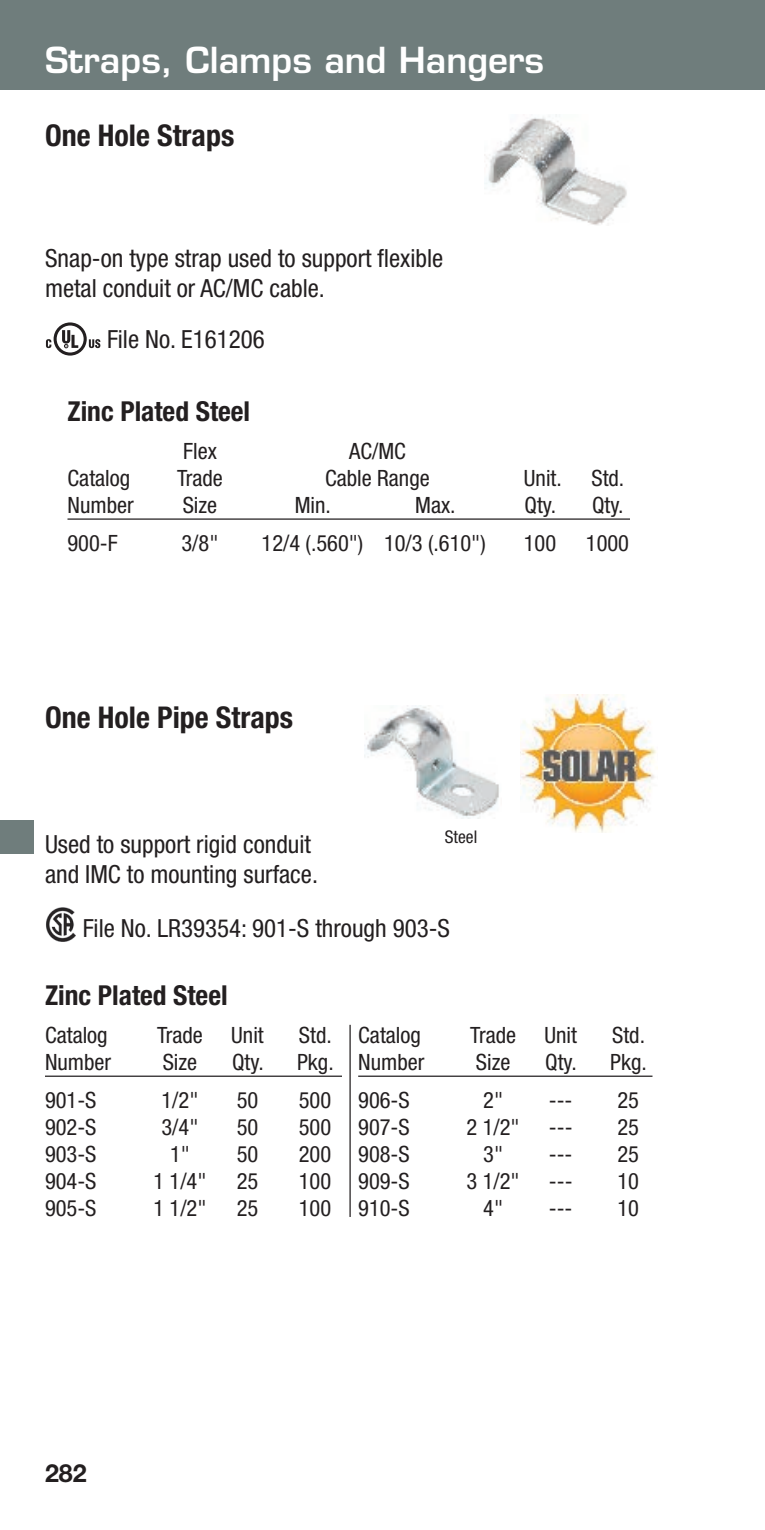
<style>
.page{position:relative;width:765px;height:1530px;background:#fff}
.page>*{position:absolute;margin:0;border:0;box-sizing:border-box;transform-origin:0 0}
.t1{font:600 35px "Eurostile";color:#fff}
.t2{font:700 condensed 30px "Helvetica Neue";color:#231f20}
.t3{font:700 condensed 27.5px "Helvetica Neue";color:#231f20}
.t4{font:condensed 25px/30px "Helvetica Neue";color:#231f20}
.t5{font:700 25px "Helvetica Neue";color:#231f20}
.t6{font:condensed 22.5px "Helvetica Neue";color:#231f20}
.t7{font:condensed 17.5px "Helvetica Neue";color:#231f20}
</style>
<div class="page">
<div style="left:0;top:0;width:765px;height:90px;background:#6f7d7c"></div>
<svg style="left:46px;top:322px;width:54px;height:34px"></svg>
<hr style="left:68px;top:518px;width:562px;height:2px;background:#231f20">
<img style="left:46px;top:907px;width:30px;height:35px">
<hr style="left:45px;top:1076px;width:297px;height:1px;background:#231f20">
<hr style="left:358px;top:1076px;width:294px;height:1px;background:#231f20">
<hr style="left:349px;top:1025px;width:2px;height:192px;background:#231f20">
<img style="left:484px;top:115px;width:143px;height:110px">
<img style="left:364px;top:706px;width:135px;height:113px">
<div style="left:0;top:820px;width:34px;height:34px;background:#6f7d7c"></div>
<img style="left:520px;top:695px;width:136px;height:137px">
<h1 class="t1" style="left:45px;top:38px;width:501px">Straps, Clamps and Hangers</h1>
<h2 class="t2" style="left:45px;top:117px;width:191px">One Hole Straps</h2>
<p class="t4" style="left:45px;top:243px;width:400px">Snap-on type strap used to support flexible metal conduit or AC/MC cable.</p>
<p class="t4" style="left:107px;top:324px;width:159px">File No. E161206</p>
<p class="t3" style="left:68px;top:394px;width:184px">Zinc Plated Steel</p>
<p class="t6" style="left:183px;top:438px;width:35px">Flex</p>
<p class="t6" style="left:349px;top:438px;width:58px">AC/MC</p>
<p class="t6" style="left:68px;top:465px;width:64px">Catalog</p>
<p class="t6" style="left:177px;top:465px;width:47px">Trade</p>
<p class="t6" style="left:325px;top:465px;width:106px">Cable Range</p>
<p class="t6" style="left:524px;top:465px;width:39px">Unit.</p>
<p class="t6" style="left:591px;top:465px;width:34px">Std.</p>
<p class="t6" style="left:68px;top:492px;width:68px">Number</p>
<p class="t6" style="left:183px;top:492px;width:36px">Size</p>
<p class="t6" style="left:295px;top:492px;width:38px">Min.</p>
<p class="t6" style="left:415px;top:492px;width:42px">Max.</p>
<p class="t6" style="left:525px;top:492px;width:33px">Qty.</p>
<p class="t6" style="left:592px;top:492px;width:33px">Qty.</p>
<p class="t6" style="left:68px;top:530px;width:52px">900-F</p>
<p class="t6" style="left:181px;top:530px;width:39px">3/8"</p>
<p class="t6" style="left:262px;top:530px;width:226px">12/4 (.560") 10/3 (.610")</p>
<p class="t6" style="left:524px;top:530px;width:34px">100</p>
<p class="t6" style="left:586px;top:530px;width:45px">1000</p>
<h2 class="t2" style="left:45px;top:699px;width:250px">One Hole Pipe Straps</h2>
<p class="t7" style="left:445px;top:827px;width:34px">Steel</p>
<p class="t4" style="left:45px;top:829px;width:274px">Used to support rigid conduit and IMC to mounting surface.</p>
<p class="t4" style="left:83px;top:913px;width:369px">File No. LR39354: 901-S through 903-S</p>
<p class="t3" style="left:45px;top:978px;width:184px">Zinc Plated Steel</p>
<p class="t6" style="left:45px;top:1022px;width:64px">Catalog</p>
<p class="t6" style="left:157px;top:1022px;width:47px">Trade</p>
<p class="t6" style="left:231px;top:1022px;width:34px">Unit</p>
<p class="t6" style="left:299px;top:1022px;width:34px">Std.</p>
<p class="t6" style="left:45px;top:1049px;width:68px">Number</p>
<p class="t6" style="left:163px;top:1049px;width:36px">Size</p>
<p class="t6" style="left:232px;top:1049px;width:33px">Qty.</p>
<p class="t6" style="left:297px;top:1049px;width:38px">Pkg.</p>
<p class="t6" style="left:45px;top:1087px;width:53px">901-S</p>
<p class="t6" style="left:162px;top:1087px;width:39px">1/2"</p>
<p class="t6" style="left:237px;top:1087px;width:23px">50</p>
<p class="t6" style="left:299px;top:1087px;width:34px">500</p>
<p class="t6" style="left:45px;top:1114px;width:53px">902-S</p>
<p class="t6" style="left:162px;top:1114px;width:39px">3/4"</p>
<p class="t6" style="left:237px;top:1114px;width:23px">50</p>
<p class="t6" style="left:299px;top:1114px;width:34px">500</p>
<p class="t6" style="left:45px;top:1141px;width:53px">903-S</p>
<p class="t6" style="left:170px;top:1141px;width:21px">1"</p>
<p class="t6" style="left:237px;top:1141px;width:23px">50</p>
<p class="t6" style="left:299px;top:1141px;width:34px">200</p>
<p class="t6" style="left:45px;top:1168px;width:53px">904-S</p>
<p class="t6" style="left:153px;top:1168px;width:55px">1 1/4"</p>
<p class="t6" style="left:237px;top:1168px;width:23px">25</p>
<p class="t6" style="left:299px;top:1168px;width:34px">100</p>
<p class="t6" style="left:45px;top:1195px;width:53px">905-S</p>
<p class="t6" style="left:153px;top:1195px;width:55px">1 1/2"</p>
<p class="t6" style="left:237px;top:1195px;width:23px">25</p>
<p class="t6" style="left:299px;top:1195px;width:34px">100</p>
<p class="t6" style="left:358px;top:1022px;width:64px">Catalog</p>
<p class="t6" style="left:470px;top:1022px;width:47px">Trade</p>
<p class="t6" style="left:544px;top:1022px;width:34px">Unit</p>
<p class="t6" style="left:612px;top:1022px;width:34px">Std.</p>
<p class="t6" style="left:358px;top:1049px;width:68px">Number</p>
<p class="t6" style="left:476px;top:1049px;width:36px">Size</p>
<p class="t6" style="left:545px;top:1049px;width:33px">Qty.</p>
<p class="t6" style="left:610px;top:1049px;width:38px">Pkg.</p>
<p class="t6" style="left:358px;top:1087px;width:53px">906-S</p>
<p class="t6" style="left:483px;top:1087px;width:21px">2"</p>
<p class="t6" style="left:549px;top:1087px;width:25px">---</p>
<p class="t6" style="left:617px;top:1087px;width:23px">25</p>
<p class="t6" style="left:358px;top:1114px;width:53px">907-S</p>
<p class="t6" style="left:467px;top:1114px;width:55px">2 1/2"</p>
<p class="t6" style="left:549px;top:1114px;width:25px">---</p>
<p class="t6" style="left:617px;top:1114px;width:23px">25</p>
<p class="t6" style="left:358px;top:1141px;width:53px">908-S</p>
<p class="t6" style="left:483px;top:1141px;width:21px">3"</p>
<p class="t6" style="left:549px;top:1141px;width:25px">---</p>
<p class="t6" style="left:617px;top:1141px;width:23px">25</p>
<p class="t6" style="left:358px;top:1168px;width:53px">909-S</p>
<p class="t6" style="left:467px;top:1168px;width:55px">3 1/2"</p>
<p class="t6" style="left:549px;top:1168px;width:25px">---</p>
<p class="t6" style="left:617px;top:1168px;width:23px">10</p>
<p class="t6" style="left:358px;top:1195px;width:53px">910-S</p>
<p class="t6" style="left:483px;top:1195px;width:21px">4"</p>
<p class="t6" style="left:549px;top:1195px;width:25px">---</p>
<p class="t6" style="left:617px;top:1195px;width:23px">10</p>
<p class="t5" style="left:45px;top:1458px;width:43px">282</p>
</div>
